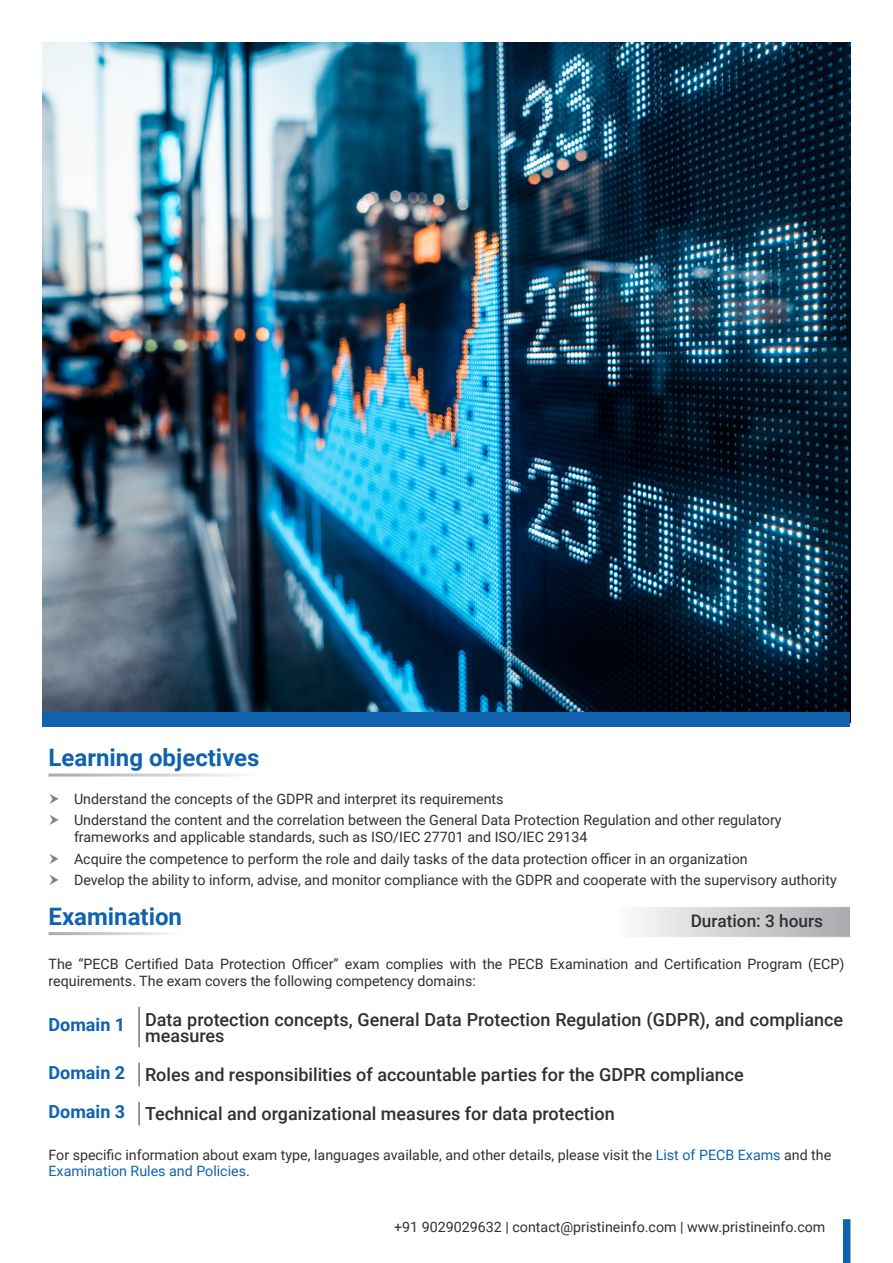
<style>
.page{position:relative;width:893px;height:1263px;background:#fff}
.page>*{position:absolute;margin:0;border:0;box-sizing:border-box;transform-origin:0 0}
.t1{font:700 24px "Roboto";color:#1062ae}
.t2{font:500 18px/16.5px "Roboto";color:#312f30}
.t3{font:700 18px "Roboto";color:#1062ae}
.t4{font:500 17.25px "Roboto";color:#312f30}
.Bullet_Points{font:14.25px/16.5px "Roboto";color:#312f30}
.s1{color:#1062ae}
</style>
<div class="page">
<img style="left:43px;top:43px;width:807px;height:669px">
<div style="left:43px;top:712px;width:807px;height:15px;background:#1062ae"></div>
<svg style="left:639px;top:907px;width:211px;height:30px;background:#cecfd1"></svg>
<hr style="left:138px;top:1007px;width:2px;height:40px;background:#76787b">
<hr style="left:138px;top:1062px;width:2px;height:24px;background:#76787b">
<hr style="left:138px;top:1101px;width:2px;height:25px;background:#76787b">
<div style="left:843px;top:1219px;width:7px;height:44px;background:#1062ae"></div>
<p class="t1" style="left:49px;top:741px;width:213px">Learning objectives</p>
<p class="Bullet_Points" style="left:74px;top:790px;width:431px">Understand the concepts of the GDPR and interpret its requirements</p>
<p class="Bullet_Points" style="left:74px;top:811px;width:709px;line-height:17.1px">Understand the content and the correlation between the General Data Protection Regulation and other regulatory frameworks and applicable standards, such as ISO/IEC 27701 and ISO/IEC 29134</p>
<p class="Bullet_Points" style="left:74px;top:850px;width:675px">Acquire the competence to perform the role and daily tasks of the data protection officer in an organization</p>
<p class="Bullet_Points" style="left:74px;top:871px;width:764px">Develop the ability to inform, advise, and monitor compliance with the GDPR and cooperate with the supervisory authority</p>
<p class="t1" style="left:49px;top:899px;width:135px">Examination</p>
<p class="t4" style="left:691px;top:909px;width:134px">Duration: 3 hours</p>
<p class="Bullet_Points" style="left:49px;top:955px;width:797px">The “PECB Certified Data Protection Officer” exam complies with the PECB Examination and Certification Program (ECP) requirements. The exam covers the following competency domains:</p>
<p class="t3" style="left:49px;top:1012px;width:78px">Domain 1</p>
<p class="t2" style="left:145px;top:1010px;width:700px">Data protection concepts, General Data Protection Regulation (GDPR), and compliance measures</p>
<p class="t3" style="left:49px;top:1060px;width:78px">Domain 2</p>
<p class="t2" style="left:145px;top:1066px;width:600px">Roles and responsibilities of accountable parties for the GDPR compliance</p>
<p class="t3" style="left:49px;top:1099px;width:78px">Domain 3</p>
<p class="t2" style="left:145px;top:1105px;width:471px">Technical and organizational measures for data protection</p>
<p class="Bullet_Points" style="left:49px;top:1146px;width:784px">For specific information about exam type, languages available, and other details, please visit the <span class="s1">List of PECB Exams</span> and the<br><span class="s1">Examination Rules and Policies</span>.</p>
<p class="Bullet_Points" style="left:394px;top:1218px;width:433px">+91 9029029632 | contact@pristineinfo.com | www.pristineinfo.com</p>
</div>
